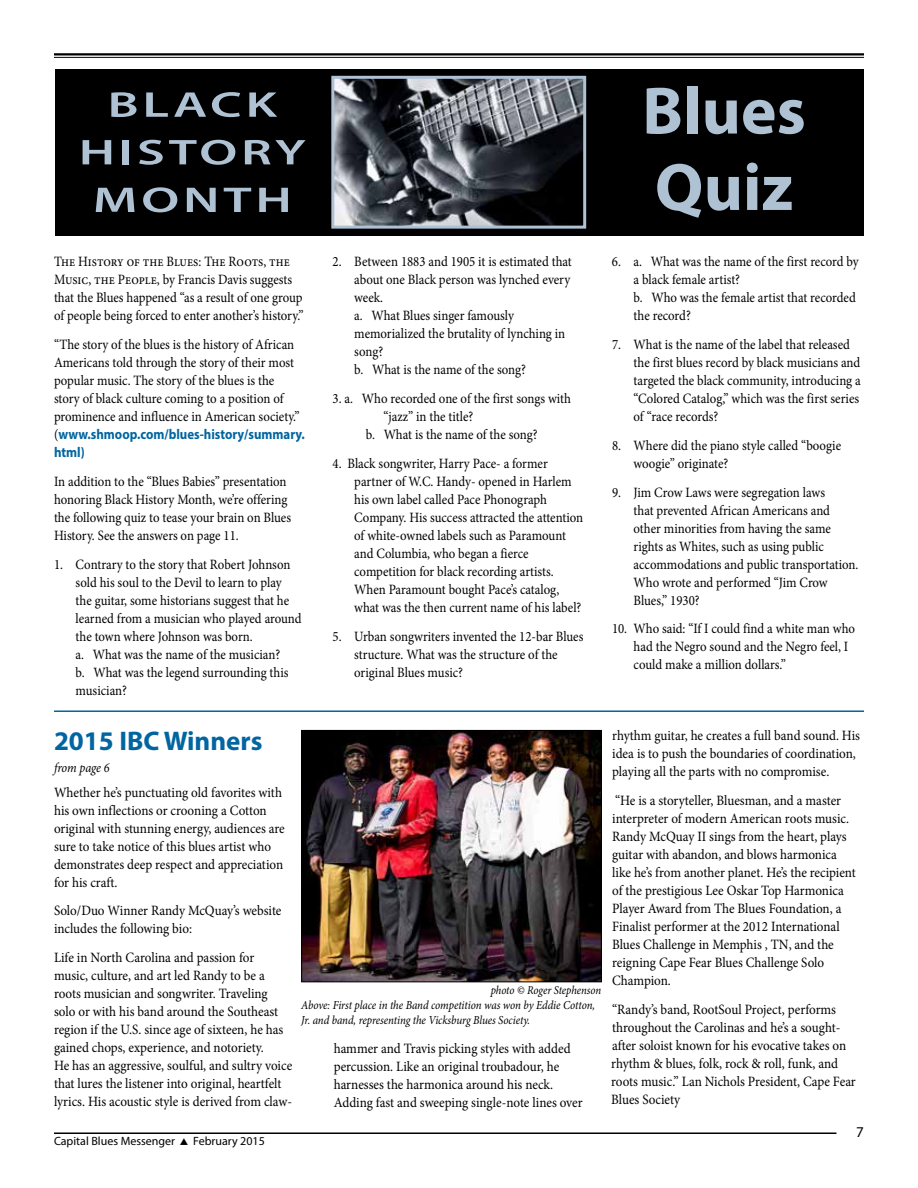
<style>
.page{position:relative;width:918px;height:1188px;background:#fff}
.page>*{position:absolute;margin:0;border:0;box-sizing:border-box;transform-origin:0 0}
.t1{font:700 67.5px/76.3px "Myriad Pro";color:#aec2d4}
.t2{font:600 36px/47.7px "Myriad Pro";letter-spacing:.07em;color:#aec2d4;text-align:center;scale:1.5 1}
.t3{font:700 27px "Myriad Pro";color:#0065a0}
.t4{font:15px "Myriad Pro";color:#000}
.t5{font:14.25px/18px "Minion Pro";letter-spacing:-.005em;color:#000;scale:.9 1}
.t6{font:14.25px/18px "Minion Pro";letter-spacing:-.005em;color:#000;scale:.92 1}
.t7{font:700 14.25px/18px "Myriad Pro";color:#0065a0;scale:.9 1}
.t8{font:italic 13.5px "Minion Pro";letter-spacing:-.005em;color:#000;scale:.9 1}
.t9{font:italic 12.15px/14.9px "Minion Pro";letter-spacing:-.01em;color:#000;scale:.9 1}
.t10{font:12px "Myriad Pro";color:#000}
.t11{font:italic 12px "Minion Pro";letter-spacing:-.005em;color:#000;scale:.9 1}
.s1{font-family:"Minion Pro";font-weight:400;color:#000}
.s2{font-family:"Zingbats"}
</style>
<div class="page">
<hr style="left:54px;top:53px;width:810px;height:3px;background:#000">
<hr style="left:54px;top:57px;width:810px;height:1px;background:#000">
<hr style="left:54px;top:1132px;width:782px;height:2px;background:#000">
<div style="left:56px;top:69px;width:808px;height:167px;background:#000"></div>
<img style="left:335px;top:80px;width:247px;height:145px">
<div style="left:331px;top:76px;width:255px;height:153px;border:3px solid #aec2d4"></div>
<hr style="left:54px;top:710px;width:810px;height:2px;background:#0065a0">
<img style="left:303px;top:732px;width:297px;height:248px">
<div style="left:301px;top:730px;width:301px;height:252px;border:1px solid #000"></div>
<h2 class="t2" style="left:79px;top:80px;width:153px">BLACK<br>HISTORY<br>MONTH</h2>
<h1 class="t1" style="left:642px;top:70px;width:165px">Blues<br>Quiz</h1>
<p class="t5" style="left:354px;top:253px;width:243px;text-indent:-22px">2. Between 1883 and 1905 it is estimated that about one Black person was lynched every week.<br>a. What Blues singer famously memorialized the brutality of lynching in song?<br>b. What is the name of the song?</p>
<p class="t5" style="left:333px;top:390px;width:266px">3. a. Who recorded one of the first songs with</p>
<p class="t5" style="left:383px;top:408px;width:102px">“jazz” in the title?</p>
<p class="t5" style="left:366px;top:426px;width:192px">b. What is the name of the song?</p>
<p class="t5" style="left:354px;top:454px;width:256px;text-indent:-22px">4. Black songwriter, Harry Pace- a former partner of W.C. Handy- opened in Harlem his own label called Pace Phonograph Company. His success attracted the attention of white-owned labels such as Paramount and Columbia, who began a fierce competition for black recording artists.<br>When Paramount bought Pace’s catalog, what was the then current name of his label?</p>
<p class="t5" style="left:354px;top:627px;width:256px;text-indent:-22px">5. Urban songwriters invented the 12-bar Blues structure. What was the structure of the original Blues music?</p>
<p class="t5" style="left:634px;top:253px;width:252px;text-indent:-22px">6. a. What was the name of the first record by a black female artist?<br>b. Who was the female artist that recorded the record?</p>
<p class="t5" style="left:634px;top:336px;width:254px;text-indent:-22px">7. What is the name of the label that released the first blues record by black musicians and targeted the black community, introducing a “Colored Catalog,” which was the first series of “race records?</p>
<p class="t5" style="left:634px;top:436px;width:232px;text-indent:-22px">8. Where did the piano style called “boogie woogie” originate?</p>
<p class="t5" style="left:634px;top:483px;width:251px;text-indent:-22px">9. Jim Crow Laws were segregation laws<br>that prevented African Americans and other minorities from having the same rights as Whites, such as using public accommodations and public transportation.<br>Who wrote and performed “Jim Crow Blues,” 1930?</p>
<p class="t5" style="left:634px;top:620px;width:248px;text-indent:-22px">10. Who said: “If I could find a white man who had the Negro sound and the Negro feel, I could make a million dollars.”</p>
<p class="t5" style="left:54px;top:253px;width:279px">The History of the Blues: The Roots, the Music, the People, by Francis Davis suggests that the Blues happened “as a result of one group of people being forced to enter another’s history.”</p>
<p class="t5" style="left:54px;top:336px;width:274px">“The story of the blues is the history of African Americans told through the story of their most popular music. The story of the blues is the story of black culture coming to a position of prominence and influence in American society.”</p>
<p class="t7" style="left:54px;top:425px;width:280px"><span class="s1">(</span>www.shmoop.com/blues-history/summary. html)</p>
<p class="t5" style="left:54px;top:472px;width:265px">In addition to the “Blues Babies” presentation honoring Black History Month, we’re offering the following quiz to tease your brain on Blues History. See the answers on page 11.</p>
<p class="t5" style="left:76px;top:555px;width:253px;text-indent:-22px">1. Contrary to the story that Robert Johnson sold his soul to the Devil to learn to play the guitar, some historians suggest that he learned from a musician who played around the town where Johnson was born.<br>a. What was the name of the musician?<br>b. What was the legend surrounding this musician?</p>
<h3 class="t3" style="left:54px;top:724px;width:210px">2015 IBC Winners</h3>
<p class="t8" style="left:54px;top:759px;width:63px">from page 6</p>
<p class="t6" style="left:54px;top:783px;width:252px">Whether he’s punctuating old favorites with his own inflections or crooning a Cotton original with stunning energy, audiences are sure to take notice of this blues artist who demonstrates deep respect and appreciation for his craft.</p>
<p class="t6" style="left:54px;top:902px;width:249px">Solo/Duo Winner Randy McQuay’s website includes the following bio:</p>
<p class="t6" style="left:54px;top:949px;width:261px">Life in North Carolina and passion for<br>music, culture, and art led Randy to be a roots musician and songwriter. Traveling solo or with his band around the Southeast region if the U.S. since age of sixteen, he has gained chops, experience, and notoriety.<br>He has an aggressive, soulful, and sultry voice that lures the listener into original, heartfelt lyrics. His acoustic style is derived from claw-</p>
<p class="t11" style="left:491px;top:982px;width:124px">photo © Roger Stephenson</p>
<p class="t9" style="left:301px;top:997px;width:328px">Above: First place in the Band competition was won by Eddie Cotton,<br>Jr. and band, representing the Vicksburg Blues Society.</p>
<p class="t6" style="left:334px;top:1040px;width:272px">hammer and Travis picking styles with added percussion. Like an original troubadour, he harnesses the harmonica around his neck.<br>Adding fast and sweeping single-note lines over</p>
<p class="t10" style="left:54px;top:1133px;width:212px">Capital Blues Messenger <span class="s2">s</span> February 2015</p>
<p class="t6" style="left:612px;top:727px;width:271px">rhythm guitar, he creates a full band sound. His idea is to push the boundaries of coordination, playing all the parts with no compromise.</p>
<p class="t6" style="left:612px;top:792px;width:266px">“He is a storyteller, Bluesman, and a master interpreter of modern American roots music.<br>Randy McQuay II sings from the heart, plays guitar with abandon, and blows harmonica like he’s from another planet. He’s the recipient of the prestigious Lee Oskar Top Harmonica Player Award from The Blues Foundation, a Finalist performer at the 2012 International Blues Challenge in Memphis , TN, and the reigning Cape Fear Blues Challenge Solo Champion.</p>
<p class="t6" style="left:611px;top:1001px;width:267px">“Randy’s band, RootSoul Project, performs throughout the Carolinas and he’s a sought&shy;after soloist known for his evocative takes on rhythm &amp; blues, folk, rock &amp; roll, funk, and roots music.” Lan Nichols President, Cape Fear Blues Society</p>
<p class="t4" style="left:856px;top:1123px;width:9px">7</p>
</div>
